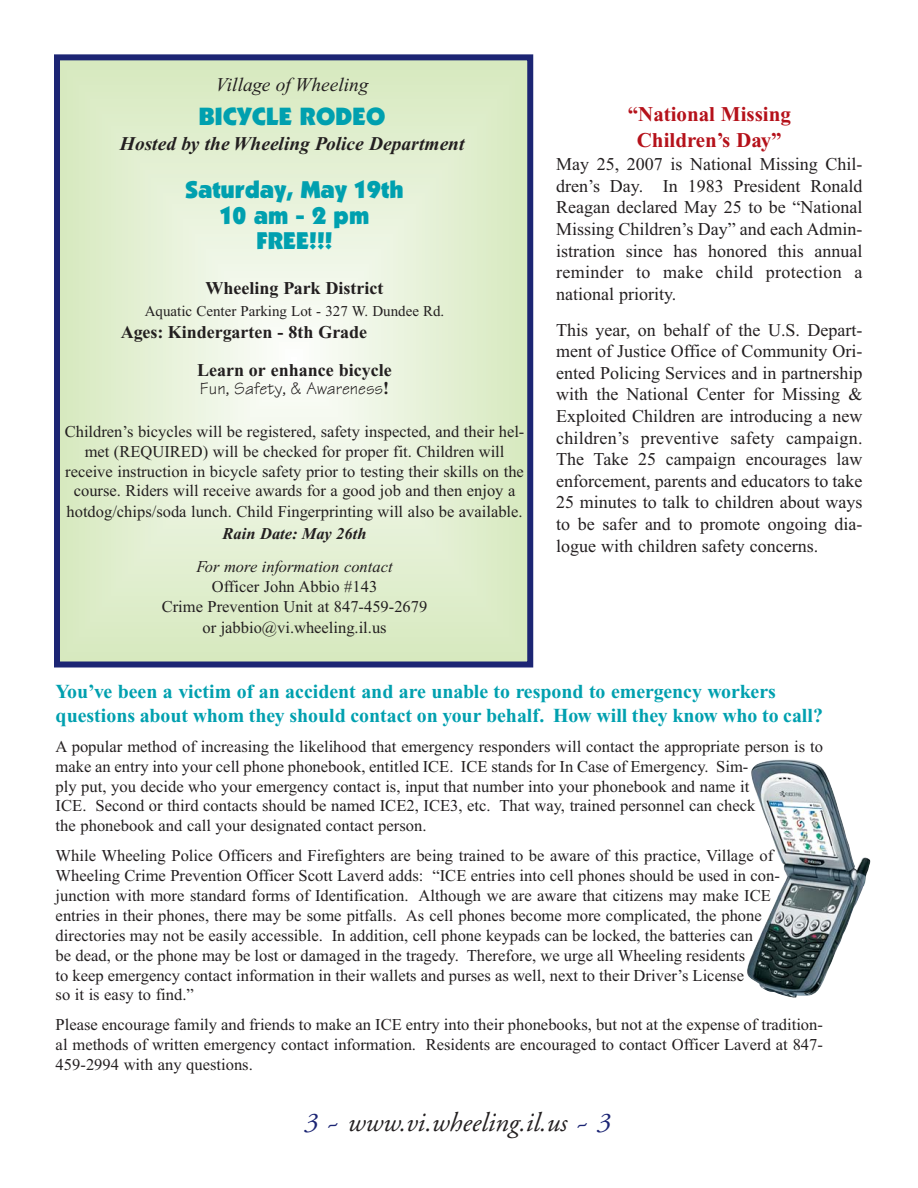
<style>
.page{position:relative;width:918px;height:1188px;background:#fff}
.page>*{position:absolute;margin:0;border:0;box-sizing:border-box;transform-origin:0 0}
.t1{font:italic 27px "Adobe Garamond";color:#231f20}
.t2{font:24.75px "Boulder";color:#00a0af}
.t3{font:24px/25.5px "Boulder";color:#00a0af;text-align:center}
.t4{font:700 21px/25.2px "Times New Roman";color:#b5111a;text-align:center}
.t5{font:700 19.95px/23.9px "Times New Roman";color:#00a0af}
.t6{font:italic 700 19.5px "Times New Roman";color:#231f20}
.t7{font:italic 19.5px "Times New Roman";color:#231f20}
.t8{font:18px/21.6px "Times New Roman";color:#231f20;text-align:justify}
.t9{font:700 18px/38.5px "Times New Roman";color:#231f20}
.t10{font:18px "Techno Normal";color:#231f20}
.t11{font:16.5px/20px "Times New Roman";color:#231f20;text-align:center}
.t12{font:italic 16.5px "Times New Roman";color:#231f20}
.t13{font:italic 700 16.5px "Times New Roman";color:#231f20}
.t14{font:15px "Times New Roman";color:#231f20}
.s1{font-family:"Times New Roman";font-weight:700}
.s2{color:#1c2574}
</style>
<div class="page">
<div style="left:61px;top:63px;width:465px;height:596px;background:#d7e9bf"></div>
<div style="left:76px;top:81px;width:435px;height:560px;background:#d9eac3"></div>
<div style="left:90px;top:100px;width:407px;height:522px;background:#dcecc7"></div>
<div style="left:108px;top:122px;width:371px;height:478px;background:#deedcb"></div>
<div style="left:122px;top:141px;width:343px;height:440px;background:#e1eecf"></div>
<div style="left:137px;top:160px;width:313px;height:402px;background:#e3efd3"></div>
<div style="left:154px;top:182px;width:279px;height:358px;background:#e5f1d7"></div>
<div style="left:169px;top:201px;width:249px;height:320px;background:#e8f2db"></div>
<div style="left:183px;top:219px;width:221px;height:284px;background:#ebf4df"></div>
<div style="left:198px;top:238px;width:191px;height:246px;background:#ecf5e3"></div>
<div style="left:215px;top:260px;width:157px;height:202px;background:#eff6e7"></div>
<div style="left:230px;top:279px;width:127px;height:164px;background:#f2f8eb"></div>
<div style="left:244px;top:298px;width:99px;height:126px;background:#f5f9ef"></div>
<div style="left:259px;top:316px;width:69px;height:90px;background:#f7fbf3"></div>
<div style="left:273px;top:335px;width:41px;height:52px;background:#fafcf7"></div>
<div style="left:285px;top:350px;width:17px;height:22px;background:#fdfefc"></div>
<div style="left:54px;top:54px;width:479px;height:614px;border:6px solid #1c2574"></div>
<img style="left:747px;top:760px;width:124px;height:238px">
<p class="t7" style="left:216px;top:78px;width:154px">Village of Wheeling</p>
<h2 class="t2" style="left:199px;top:107px;width:188px">BICYCLE RODEO</h2>
<p class="t6" style="left:120px;top:137px;width:346px">Hosted by the Wheeling Police Department</p>
<h3 class="t3" style="left:186px;top:179px;width:220px">Saturday, May 19th<br>10 am - 2 pm<br>FREE!!!</h3>
<p class="t9" style="left:206px;top:271px;width:179px">Wheeling Park District</p>
<p class="t14" style="left:145px;top:306px;width:301px">Aquatic Center Parking Lot - 327 W. Dundee Rd.</p>
<p class="t9" style="left:197px;top:314px;width:196px;text-indent:-76px">Ages: Kindergarten - 8th Grade<br>Learn or enhance bicycle</p>
<p class="t10" style="left:200px;top:382px;width:191px">Fun, Safety, &amp; Awareness<span class="s1">!</span></p>
<p class="t11" style="left:65px;top:423px;width:461px">Children’s bicycles will be registered, safety inspected, and their hel&shy;met (REQUIRED) will be checked for proper fit. Children will receive instruction in bicycle safety prior to testing their skills on the course. Riders will receive awards for a good job and then enjoy a hotdog/chips/soda lunch. Child Fingerprinting will also be available.</p>
<p class="t13" style="left:223px;top:528px;width:146px">Rain Date: May 26th</p>
<p class="t12" style="left:197px;top:561px;width:198px">For more information contact</p>
<p class="t11" style="left:162px;top:578px;width:267px">Officer John Abbio #143<br>Crime Prevention Unit at 847-459-2679 or jabbio@vi.wheeling.il.us</p>
<p class="t4" style="left:628px;top:104px;width:165px">“National Missing<br>Children’s Day”</p>
<p class="t8" style="left:556px;top:155px;width:308px">May 25, 2007 is National Missing Chil&shy;dren’s Day. In 1983 President Ronald Reagan declared May 25 to be “National Missing Children’s Day” and each Admin&shy;istration since has honored this annual reminder to make child protection a national priority.</p>
<p class="t8" style="left:556px;top:320px;width:308px">This year, on behalf of the U.S. Depart&shy;ment of Justice Office of Community Ori&shy;ented Policing Services and in partnership with the National Center for Missing &amp; Exploited Children are introducing a new children’s preventive safety campaign.<br>The Take 25 campaign encourages law enforcement, parents and educators to take 25 minutes to talk to children about ways to be safer and to promote ongoing dia&shy;logue with children safety concerns.</p>
<p class="t5" style="left:56px;top:681px;width:769px">You’ve been a victim of an accident and are unable to respond to emergency workers questions about whom they should contact on your behalf. How will they know who to call?</p>
<p class="t11" style="left:56px;top:738px;width:769px;text-align:left">A popular method of increasing the likelihood that emergency responders will contact the appropriate person is to make an entry into your cell phone phonebook, entitled ICE. ICE stands for In Case of Emergency. Sim-<br>ply put, you decide who your emergency contact is, input that number into your phonebook and name it<br>ICE. Second or third contacts should be named ICE2, ICE3, etc. That way, trained personnel can check<br>the phonebook and call your designated contact person.</p>
<p class="t11" style="left:56px;top:847px;width:726px;text-align:left">While Wheeling Police Officers and Firefighters are being trained to be aware of this practice, Village of Wheeling Crime Prevention Officer Scott Laverd adds: “ICE entries into cell phones should be used in con&shy;junction with more standard forms of Identification. Although we are aware that citizens may make ICE entries in their phones, there may be some pitfalls. As cell phones become more complicated, the phone directories may not be easily accessible. In addition, cell phone keypads can be locked, the batteries can<br>be dead, or the phone may be lost or damaged in the tragedy. Therefore, we urge all Wheeling residents<br>to keep emergency contact information in their wallets and purses as well, next to their Driver’s License<br>so it is easy to find.”</p>
<p class="t11" style="left:56px;top:1016px;width:769px;text-align:justify">Please encourage family and friends to make an ICE entry into their phonebooks, but not at the expense of tradition&shy;al methods of written emergency contact information. Residents are encouraged to contact Officer Laverd at 847- 459-2994 with any questions.</p>
<h1 class="t1" style="left:304px;top:1111px;width:308px"><span class="s2">3 ~</span> www.vi.wheeling.il.us <span class="s2">~ 3</span></h1>
</div>
